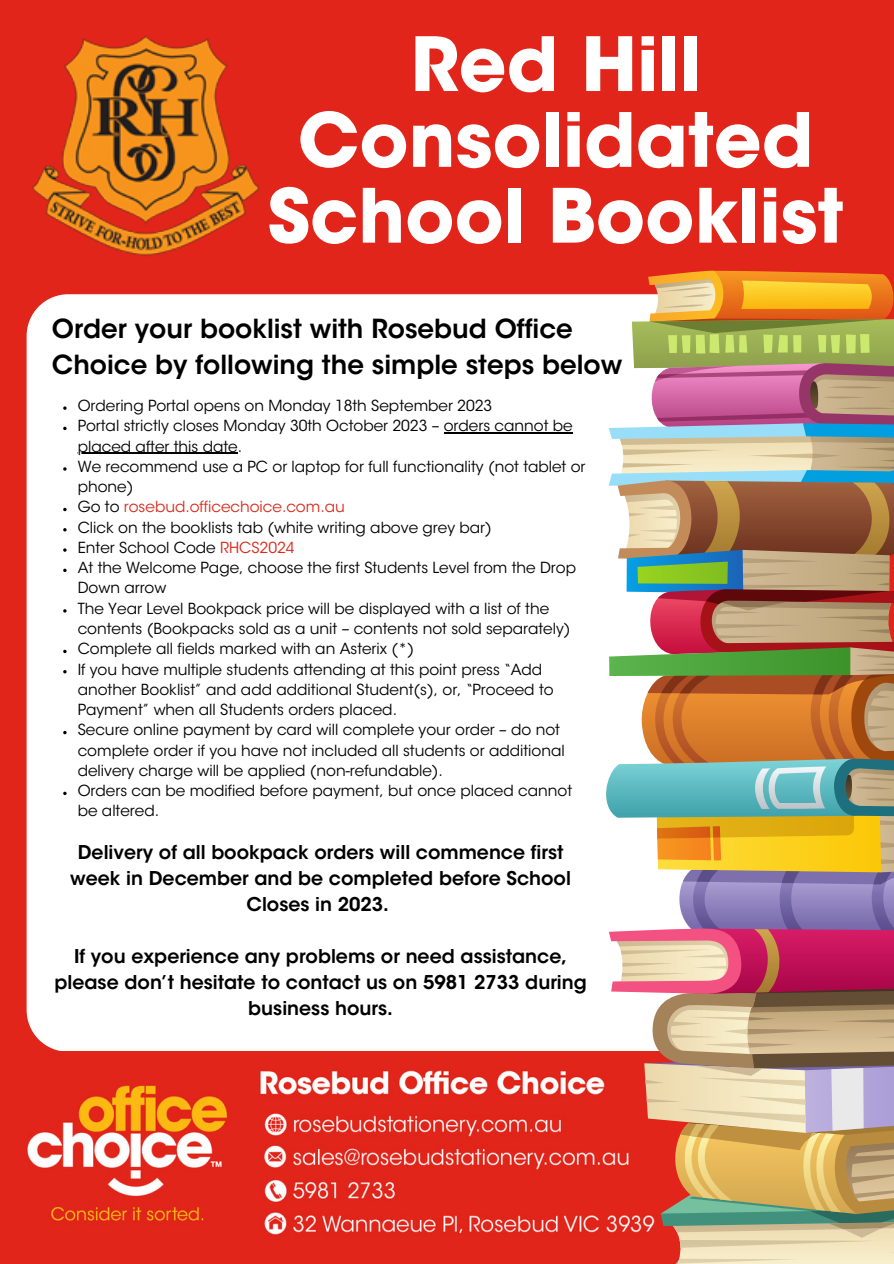
<style>
.page{position:relative;width:894px;height:1264px;background:#fff}
.page>*{position:absolute;margin:0;border:0;box-sizing:border-box;transform-origin:0 0}
.t1{font:700 73.95px/75.8px "ITC Avant Garde Std";color:#fff;text-align:center}
.t2{font:600 26.1px/36.5px "ITC Avant Garde Std";color:#000}
.t3{font:600 18.9px/26px "ITC Avant Garde Std";color:#000;text-align:center}
.t4{font:15.15px/20.2px "ITC Avant Garde Std";color:#000}
.t5{font:15.15px "ITC Avant Garde Std";color:#da291c}
.s1{color:#000}
.s2{color:#da291c}
</style>
<div class="page">
<div style="left:0;top:0;width:893px;height:1263px;background:#e2251b"></div>
<div style="left:27px;top:294px;width:577px;height:757px;background:#fff"></div>
<img style="left:27px;top:1070px;width:577px;height:165px">
<img style="left:32px;top:35px;width:228px;height:221px">
<svg style="left:63px;top:406px;width:4px;height:4px"></svg>
<svg style="left:63px;top:427px;width:4px;height:3px"></svg>
<hr style="left:443px;top:432px;width:129px;height:1px;background:#000">
<hr style="left:78px;top:452px;width:160px;height:2px;background:#000">
<svg style="left:63px;top:467px;width:4px;height:3px"></svg>
<svg style="left:63px;top:508px;width:4px;height:3px"></svg>
<svg style="left:63px;top:528px;width:4px;height:3px"></svg>
<svg style="left:63px;top:548px;width:4px;height:3px"></svg>
<svg style="left:63px;top:568px;width:4px;height:4px"></svg>
<svg style="left:63px;top:609px;width:4px;height:3px"></svg>
<svg style="left:63px;top:649px;width:4px;height:4px"></svg>
<svg style="left:63px;top:670px;width:4px;height:3px"></svg>
<svg style="left:63px;top:731px;width:4px;height:3px"></svg>
<svg style="left:63px;top:791px;width:4px;height:4px"></svg>
<img style="left:604px;top:270px;width:289px;height:993px">
<p class="t1" style="left:267px;top:35px;width:577px">Red Hill<br>Consolidated<br>School Booklist</p>
<p class="t2" style="left:52px;top:313px;width:571px">Order your booklist with Rosebud Office<br>Choice by following the simple steps below</p>
<p class="t4" style="left:78px;top:397px;width:416px">Ordering Portal opens on Monday 18th September 2023</p>
<p class="t4" style="left:78px;top:417px;width:496px">Portal strictly closes Monday 30th October 2023 – orders cannot be placed after this date.</p>
<p class="t4" style="left:78px;top:458px;width:509px">We recommend use a PC or laptop for full functionality (not tablet or phone)</p>
<p class="t5" style="left:78px;top:501px;width:268px"><span class="s1">Go to</span> rosebud.officechoice.com.au</p>
<p class="t4" style="left:78px;top:519px;width:415px">Click on the booklists tab (white writing above grey bar)</p>
<p class="t4" style="left:78px;top:539px;width:218px">Enter School Code <span class="s2">RHCS2024</span></p>
<p class="t4" style="left:78px;top:559px;width:499px">At the Welcome Page, choose the first Students Level from the Drop<br>Down arrow</p>
<p class="t4" style="left:78px;top:600px;width:494px">The Year Level Bookpack price will be displayed with a list of the contents (Bookpacks sold as a unit – contents not sold separately)</p>
<p class="t4" style="left:78px;top:640px;width:338px">Complete all fields marked with an Asterix (*)</p>
<p class="t4" style="left:78px;top:660px;width:477px">If you have multiple students attending at this point press “Add another Booklist” and add additional Student(s), or, “Proceed to<br>Payment” when all Students orders placed.</p>
<p class="t4" style="left:78px;top:721px;width:488px">Secure online payment by card will complete your order – do not complete order if you have not included all students or additional delivery charge will be applied (non-refundable).</p>
<p class="t4" style="left:78px;top:782px;width:496px">Orders can be modified before payment, but once placed cannot be altered.</p>
<p class="t3" style="left:70px;top:841px;width:502px">Delivery of all bookpack orders will commence first week in December and be completed before School<br>Closes in 2023.</p>
<p class="t3" style="left:54px;top:945px;width:533px">If you experience any problems or need assistance, please don’t hesitate to contact us on 5981 2733 during business hours.</p>
</div>
